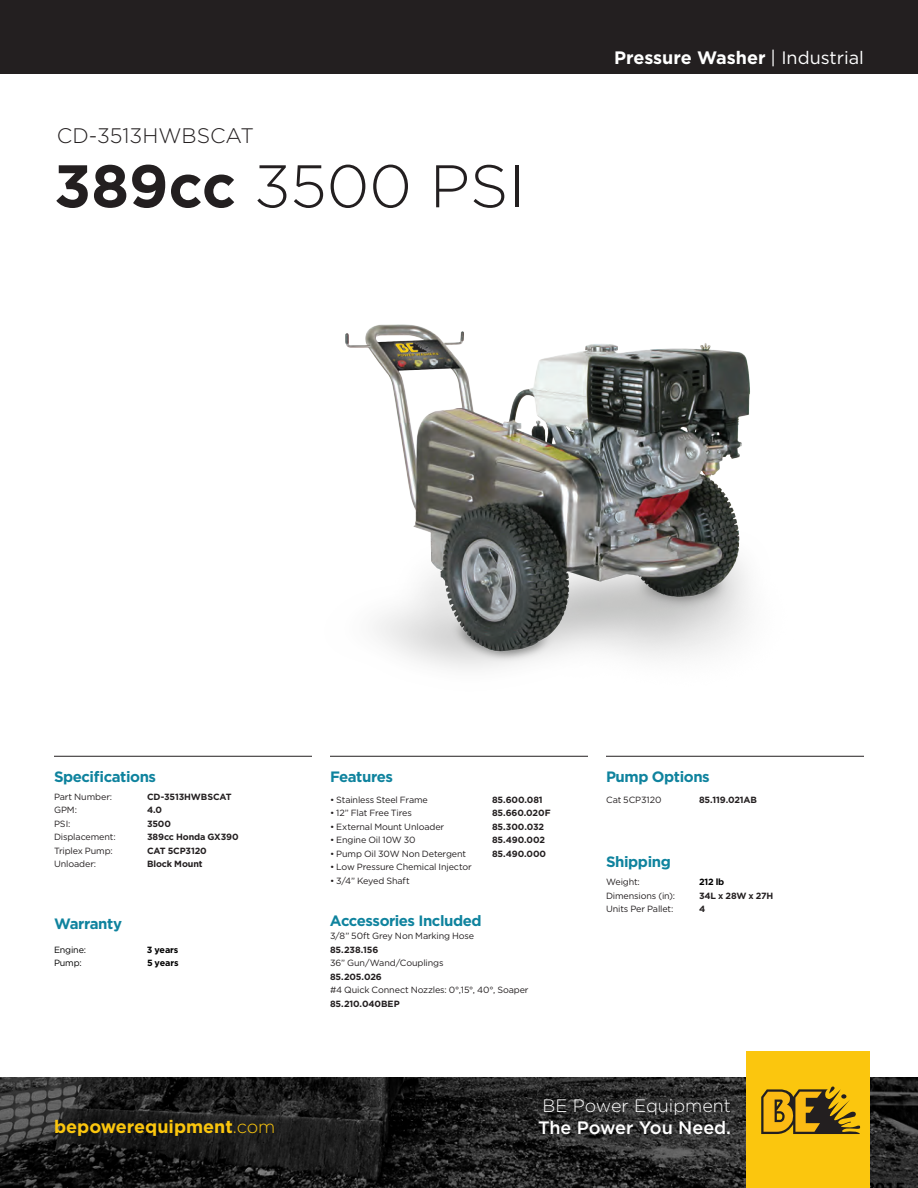
<style>
.page{position:relative;width:918px;height:1188px;background:#fff}
.page>*{position:absolute;margin:0;border:0;box-sizing:border-box;transform-origin:0 0}
.Product_Header{font:300 60px "Gotham";color:#231f20}
.t1{font:300 21px "Gotham";color:#231f20}
.t2{font:700 18px "Gotham";color:#fff}
.t3{font:700 18px "Gotham";color:#fbc60e}
.t4{font:300 18px "Gotham";color:#fff}
.t5{font:500 18px "Gotham";color:#fff}
.BODY_HEADER_LEFT_ALI{font:700 15px "Gotham";letter-spacing:-.03em;color:#0f839e}
.BODY_HEADER_LEFT_ALI-2{font:9px "Gotham";letter-spacing:-.015em;color:#231f20}
.BODY_HEADER_LEFT_ALI-3{font:700 9px "Gotham";letter-spacing:-.01em;color:#231f20}
.BODY_HEADER_LEFT_ALI-4{font:700 9px "Gotham";letter-spacing:-.015em;color:#000}
.BODY_HEADER_LEFT_ALI-5{font:9px "Gotham";letter-spacing:-.015em;color:#000}
.s1{font-weight:700}
.s2{font-weight:400}
.s3{font-weight:300}
</style>
<div class="page">
<div style="left:0;top:0;width:918px;height:74px;background:#231f20"></div>
<img style="left:0;top:1077px;width:918px;height:111px">
<div style="left:746px;top:1052px;width:124px;height:136px;background:#fbc60e"></div>
<svg style="left:761px;top:1086px;width:99px;height:48px"></svg>
<hr style="left:54px;top:756px;width:258px;height:1px;background:#231f20">
<hr style="left:330px;top:756px;width:258px;height:1px;background:#231f20">
<hr style="left:606px;top:756px;width:258px;height:1px;background:#231f20">
<img style="left:345px;top:324px;width:405px;height:345px">
<p class="t1" style="left:57px;top:123px;width:199px">CD-3513HWBSCAT</p>
<p class="Product_Header" style="left:54px;top:148px;width:472px"><span class="s1">389cc</span> 3500 PSI</p>
<p class="t2" style="left:614px;top:46px;width:251px">Pressure Washer <span class="s2">| Industrial</span></p>
<p class="BODY_HEADER_LEFT_ALI" style="left:54px;top:767px;width:104px">Specifications</p>
<p class="BODY_HEADER_LEFT_ALI-2" style="left:54px;top:791px;width:60px">Part Number:</p>
<p class="BODY_HEADER_LEFT_ALI-3" style="left:147px;top:791px;width:86px">CD-3513HWBSCAT</p>
<p class="BODY_HEADER_LEFT_ALI-2" style="left:54px;top:805px;width:25px">GPM:</p>
<p class="BODY_HEADER_LEFT_ALI-3" style="left:147px;top:804px;width:17px">4.0</p>
<p class="BODY_HEADER_LEFT_ALI-2" style="left:54px;top:818px;width:18px">PSI:</p>
<p class="BODY_HEADER_LEFT_ALI-3" style="left:147px;top:818px;width:26px">3500</p>
<p class="BODY_HEADER_LEFT_ALI-2" style="left:54px;top:832px;width:63px">Displacement:</p>
<p class="BODY_HEADER_LEFT_ALI-3" style="left:147px;top:831px;width:93px">389cc Honda GX390</p>
<p class="BODY_HEADER_LEFT_ALI-2" style="left:54px;top:845px;width:60px">Triplex Pump:</p>
<p class="BODY_HEADER_LEFT_ALI-3" style="left:147px;top:845px;width:61px">CAT 5CP3120</p>
<p class="BODY_HEADER_LEFT_ALI-2" style="left:54px;top:859px;width:44px">Unloader:</p>
<p class="BODY_HEADER_LEFT_ALI-3" style="left:147px;top:858px;width:57px">Block Mount</p>
<p class="BODY_HEADER_LEFT_ALI" style="left:54px;top:914px;width:70px">Warranty</p>
<p class="BODY_HEADER_LEFT_ALI-5" style="left:54px;top:944px;width:34px">Engine:</p>
<p class="BODY_HEADER_LEFT_ALI-4" style="left:147px;top:944px;width:33px">3 years</p>
<p class="BODY_HEADER_LEFT_ALI-5" style="left:54px;top:958px;width:29px">Pump:</p>
<p class="BODY_HEADER_LEFT_ALI-4" style="left:147px;top:957px;width:33px">5 years</p>
<p class="BODY_HEADER_LEFT_ALI" style="left:330px;top:767px;width:65px">Features</p>
<p class="BODY_HEADER_LEFT_ALI-2" style="left:330px;top:794px;width:99px">• Stainless Steel Frame</p>
<p class="BODY_HEADER_LEFT_ALI-3" style="left:492px;top:794px;width:52px">85.600.081</p>
<p class="BODY_HEADER_LEFT_ALI-2" style="left:330px;top:808px;width:83px">• 12” Flat Free Tires</p>
<p class="BODY_HEADER_LEFT_ALI-3" style="left:492px;top:807px;width:60px">85.660.020F</p>
<p class="BODY_HEADER_LEFT_ALI-2" style="left:330px;top:821px;width:116px">• External Mount Unloader</p>
<p class="BODY_HEADER_LEFT_ALI-3" style="left:492px;top:821px;width:54px">85.300.032</p>
<p class="BODY_HEADER_LEFT_ALI-2" style="left:330px;top:835px;width:87px">• Engine Oil 10W 30</p>
<p class="BODY_HEADER_LEFT_ALI-3" style="left:492px;top:834px;width:54px">85.490.002</p>
<p class="BODY_HEADER_LEFT_ALI-2" style="left:330px;top:848px;width:138px">• Pump Oil 30W Non Detergent</p>
<p class="BODY_HEADER_LEFT_ALI-3" style="left:492px;top:848px;width:56px">85.490.000</p>
<p class="BODY_HEADER_LEFT_ALI-2" style="left:330px;top:862px;width:143px">• Low Pressure Chemical Injector</p>
<p class="BODY_HEADER_LEFT_ALI-2" style="left:330px;top:875px;width:81px">• 3/4” Keyed Shaft</p>
<p class="BODY_HEADER_LEFT_ALI" style="left:330px;top:911px;width:153px">Accessories Included</p>
<p class="BODY_HEADER_LEFT_ALI-2" style="left:330px;top:931px;width:146px">3/8” 50ft Grey Non Marking Hose</p>
<p class="BODY_HEADER_LEFT_ALI-3" style="left:330px;top:944px;width:50px">85.238.156</p>
<p class="BODY_HEADER_LEFT_ALI-2" style="left:330px;top:958px;width:115px">36” Gun/Wand/Couplings</p>
<p class="BODY_HEADER_LEFT_ALI-3" style="left:330px;top:971px;width:53px">85.205.026</p>
<p class="BODY_HEADER_LEFT_ALI-2" style="left:330px;top:985px;width:200px">#4 Quick Connect Nozzles: 0°,15°, 40°, Soaper</p>
<p class="BODY_HEADER_LEFT_ALI-3" style="left:330px;top:998px;width:71px">85.210.040BEP</p>
<p class="BODY_HEADER_LEFT_ALI" style="left:606px;top:767px;width:105px">Pump Options</p>
<p class="BODY_HEADER_LEFT_ALI-2" style="left:606px;top:794px;width:57px">Cat 5CP3120</p>
<p class="BODY_HEADER_LEFT_ALI-3" style="left:699px;top:794px;width:60px">85.119.021AB</p>
<p class="BODY_HEADER_LEFT_ALI" style="left:606px;top:852px;width:66px">Shipping</p>
<p class="BODY_HEADER_LEFT_ALI-2" style="left:606px;top:877px;width:35px">Weight:</p>
<p class="BODY_HEADER_LEFT_ALI-4" style="left:699px;top:876px;width:27px">212 lb</p>
<p class="BODY_HEADER_LEFT_ALI-2" style="left:606px;top:890px;width:71px">Dimensions (in):</p>
<p class="BODY_HEADER_LEFT_ALI-3" style="left:699px;top:890px;width:76px">34L x 28W x 27H</p>
<p class="BODY_HEADER_LEFT_ALI-2" style="left:606px;top:904px;width:69px">Units Per Pallet:</p>
<p class="BODY_HEADER_LEFT_ALI-3" style="left:699px;top:903px;width:8px">4</p>
<h3 class="t4" style="left:543px;top:1095px;width:190px">BE Power Equipment</h3>
<h3 class="t3" style="left:54px;top:1114px;width:223px">bepowerequipment<span class="s3">.com</span></h3>
<h3 class="t5" style="left:538px;top:1116px;width:195px">The Power You Need.</h3>
</div>
